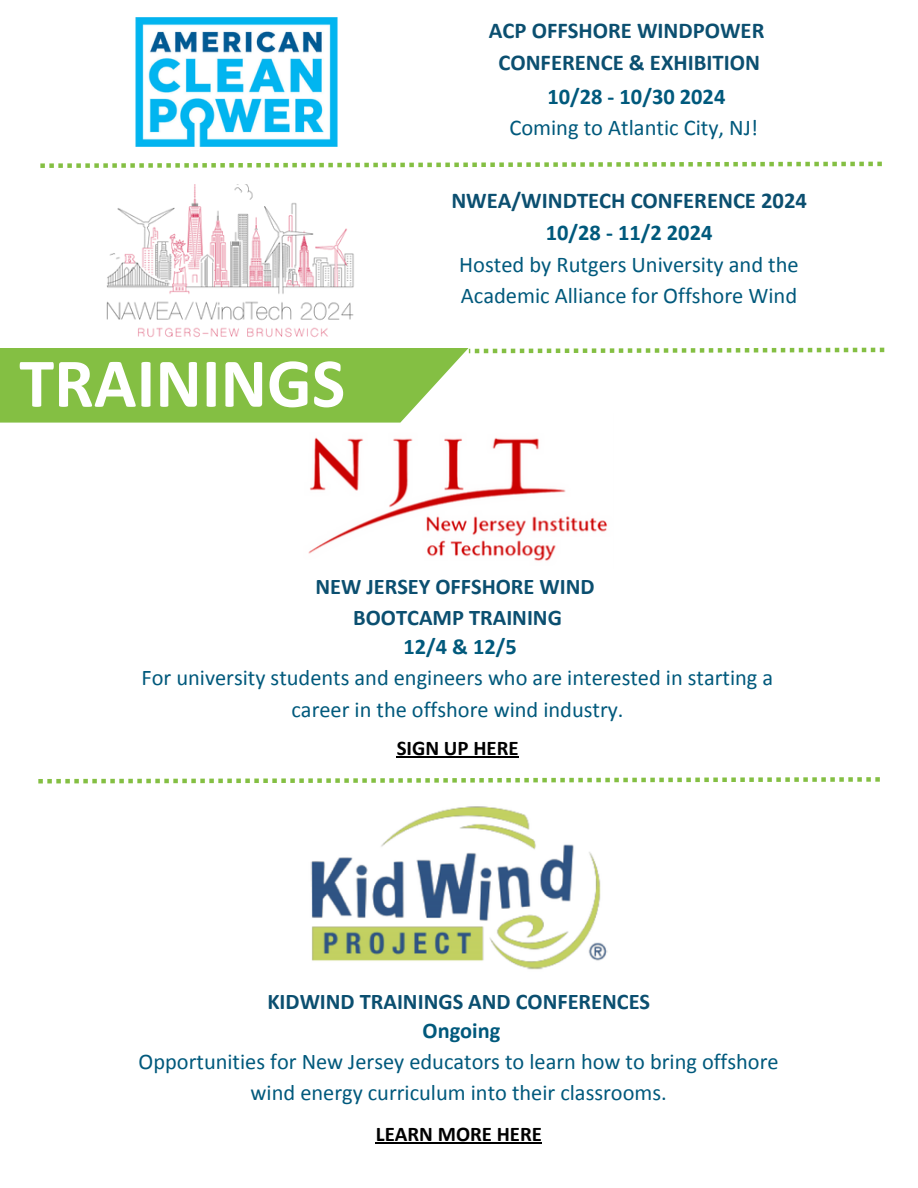
<style>
.page{position:relative;width:918px;height:1188px;background:#fff}
.page>*{position:absolute;margin:0;border:0;box-sizing:border-box;transform-origin:0 0}
.t1{font:700 70.5px "Calibri";color:#fff}
.t2{font:700 22.65px "Calibri";color:#0b4f70}
.t3{font:22.5px/31.5px "Calibri";color:#00597c}
.t4{font:700 22.5px "Calibri";color:#00597c}
.t5{font:22.35px/31.3px "Calibri";color:#00597c;text-align:center}
.t6{font:700 22.35px "Calibri";color:#0b4f70}
.t7{font:700 22.35px "Calibri";color:#00597c}
.t8{font:700 20.85px "Calibri";color:#000}
</style>
<div class="page">
<img style="left:135px;top:17px;width:203px;height:130px">
<img style="left:106px;top:185px;width:248px;height:153px">
<svg style="left:40px;top:162px;width:842px;height:6px"></svg>
<img style="left:308px;top:437px;width:299px;height:124px">
<svg style="left:38px;top:777px;width:842px;height:6px"></svg>
<svg style="left:0;top:348px;width:884px;height:75px"></svg>
<img style="left:310px;top:806px;width:298px;height:164px">
<hr style="left:376px;top:1142px;width:166px;height:2px;background:#000">
<hr style="left:397px;top:756px;width:122px;height:1px;background:#000">
<p class="t2" style="left:489px;top:21px;width:277px">ACP OFFSHORE WINDPOWER</p>
<p class="t2" style="left:498px;top:53px;width:263px">CONFERENCE &amp; EXHIBITION</p>
<p class="t4" style="left:547px;top:87px;width:180px">10/28 - 10/30 2024</p>
<p class="t3" style="left:509px;top:114px;width:250px">Coming to Atlantic City, NJ!</p>
<p class="t1" style="left:19px;top:354px;width:327px">TRAININGS</p>
<p class="t2" style="left:451px;top:191px;width:357px">NWEA/WINDTECH CONFERENCE 2024</p>
<p class="t4" style="left:546px;top:224px;width:168px">10/28 - 11/2 2024</p>
<p class="t3" style="left:459px;top:251px;width:341px">Hosted by Rutgers University and the<br>Academic Alliance for Offshore Wind</p>
<p class="t6" style="left:315px;top:577px;width:281px">NEW JERSEY OFFSHORE WIND</p>
<p class="t6" style="left:353px;top:608px;width:210px">BOOTCAMP TRAINING</p>
<p class="t7" style="left:404px;top:637px;width:115px">12/4 &amp; 12/5</p>
<p class="t5" style="left:141px;top:664px;width:633px">For university students and engineers who are interested in starting a career in the offshore wind industry.</p>
<p class="t8" style="left:397px;top:739px;width:124px">SIGN UP HERE</p>
<p class="t6" style="left:267px;top:992px;width:384px">KIDWIND TRAININGS AND CONFERENCES</p>
<p class="t7" style="left:423px;top:1021px;width:79px">Ongoing</p>
<p class="t5" style="left:139px;top:1048px;width:642px">Opportunities for New Jersey educators to learn how to bring offshore wind energy curriculum into their classrooms.</p>
<p class="t8" style="left:376px;top:1126px;width:168px">LEARN MORE HERE</p>
</div>
